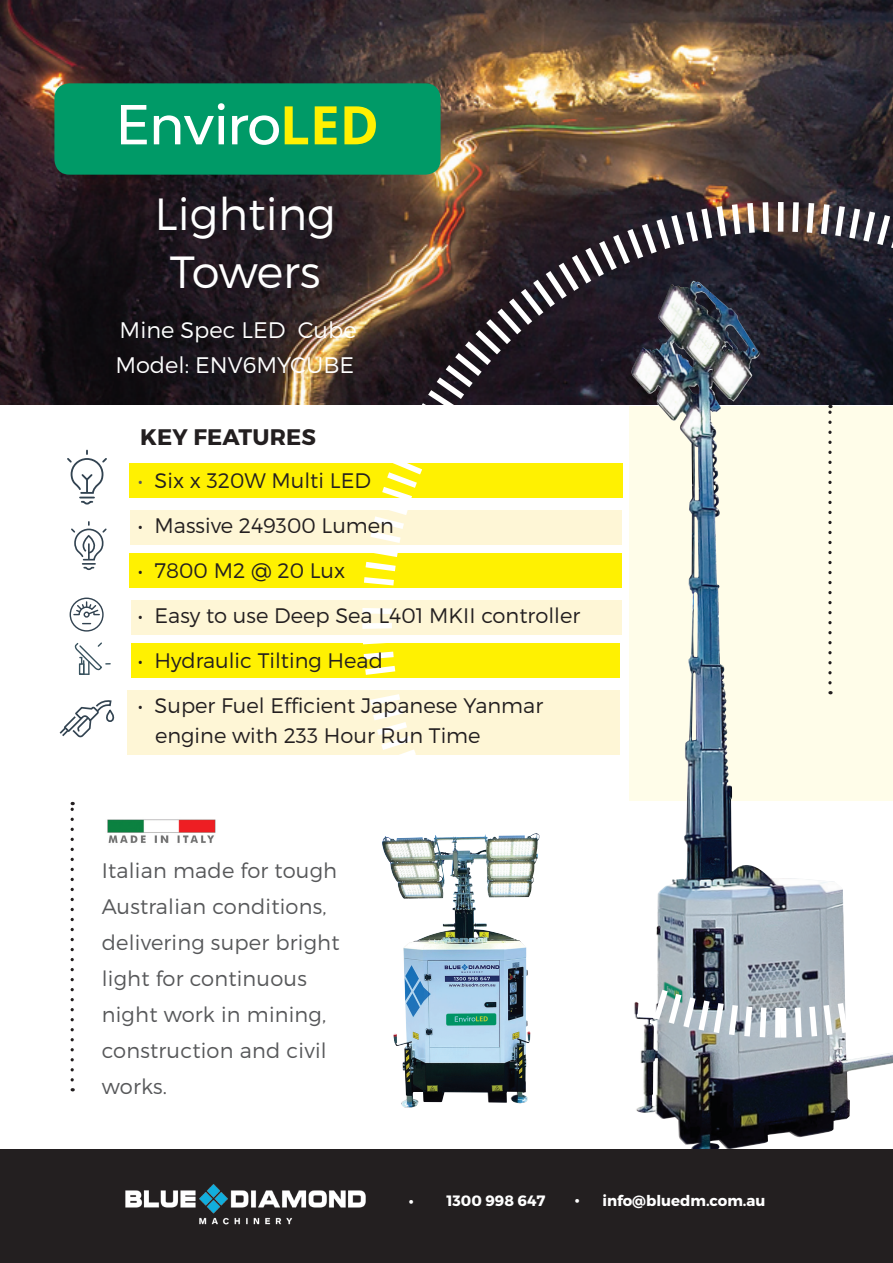
<style>
.page{position:relative;width:893px;height:1263px;background:#fff}
.page>*{position:absolute;margin:0;border:0;box-sizing:border-box;transform-origin:0 0}
.t1{font:500 53.1px "Bw Modelica SS01";color:#fff}
.t2{font:300 45px/58.5px "Montserrat";color:#fff;text-align:center}
.t3{font:300 22.5px "Montserrat";color:#fff}
.t4{font:700 22.5px "Montserrat";letter-spacing:.01em;color:#231f20}
.t5{font:300 21px/30px "Montserrat";color:#231f20}
.t6{font:300 21px/36px "Montserrat";letter-spacing:.01em;color:#57585a}
.t7{font:700 15px "Montserrat";color:#fff}
.s1{font-family:"Open Sans";font-weight:700;color:#fff101}
.s2{color:#57585a}
</style>
<div class="page">
<div style="left:128px;top:691px;width:492px;height:64px;background:#fef6d6"></div>
<div style="left:131px;top:644px;width:488px;height:34px;background:#fff101"></div>
<div style="left:131px;top:601px;width:491px;height:34px;background:#fef6d6"></div>
<div style="left:129px;top:553px;width:493px;height:34px;background:#fff101"></div>
<div style="left:130px;top:510px;width:492px;height:34px;background:#fef6d6"></div>
<div style="left:129px;top:464px;width:494px;height:34px;background:#fff101"></div>
<img style="left:0;top:0;width:893px;height:405px">
<img style="left:631px;top:1043px;width:262px;height:107px">
<svg style="left:71px;top:802px;width:3px;height:278px"></svg>
<div style="left:0;top:1150px;width:893px;height:113px;background:#231f20"></div>
<img style="left:125px;top:1184px;width:241px;height:41px">
<svg style="left:357px;top:196px;width:536px;height:847px"></svg>
<img style="left:107px;top:819px;width:109px;height:24px">
<svg style="left:59px;top:700px;width:56px;height:38px"></svg>
<svg style="left:71px;top:521px;width:36px;height:50px"></svg>
<svg style="left:67px;top:449px;width:40px;height:56px"></svg>
<svg style="left:69px;top:597px;width:41px;height:78px"></svg>
<div style="left:54px;top:83px;width:387px;height:92px;background:#009a67;border-radius:15px"></div>
<svg style="left:828px;top:405px;width:4px;height:278px"></svg>
<img style="left:382px;top:833px;width:154px;height:66px">
<h1 class="t1" style="left:116px;top:90px;width:265px">Enviro<span class="s1">LED</span></h1>
<h2 class="t2" style="left:154px;top:184px;width:183px">Lighting<br>Towers</h2>
<p class="t3" style="left:120px;top:316px;width:238px">Mine Spec LED Cube</p>
<p class="t3" style="left:115px;top:351px;width:240px">Model: ENV6MYCUBE</p>
<p class="t4" style="left:140px;top:423px;width:161px">Key Features</p>
<p class="t5" style="left:138px;top:465px;width:235px"><span class="s2">•</span> Six x 320W Multi LED</p>
<p class="t5" style="left:138px;top:510px;width:258px">• Massive 249300 Lumen</p>
<p class="t5" style="left:138px;top:555px;width:209px">• 7800 M2 @ 20 Lux</p>
<p class="t5" style="left:138px;top:600px;width:444px">• Easy to use Deep Sea L401 MKII controller</p>
<p class="t5" style="left:138px;top:645px;width:247px">• Hydraulic Tilting Head</p>
<p class="t5" style="left:155px;top:690px;width:389px;text-indent:-17px">• Super Fuel Efficient Japanese Yanmar engine with 233 Hour Run Time</p>
<p class="t6" style="left:102px;top:852px;width:239px">Italian made for tough<br>Australian conditions, delivering super bright light for continuous night work in mining, construction and civil works.</p>
<p class="t7" style="left:409px;top:1191px;width:138px">• 1300 998 647</p>
<p class="t7" style="left:575px;top:1192px;width:192px">• info@bluedm.com.au</p>
</div>
